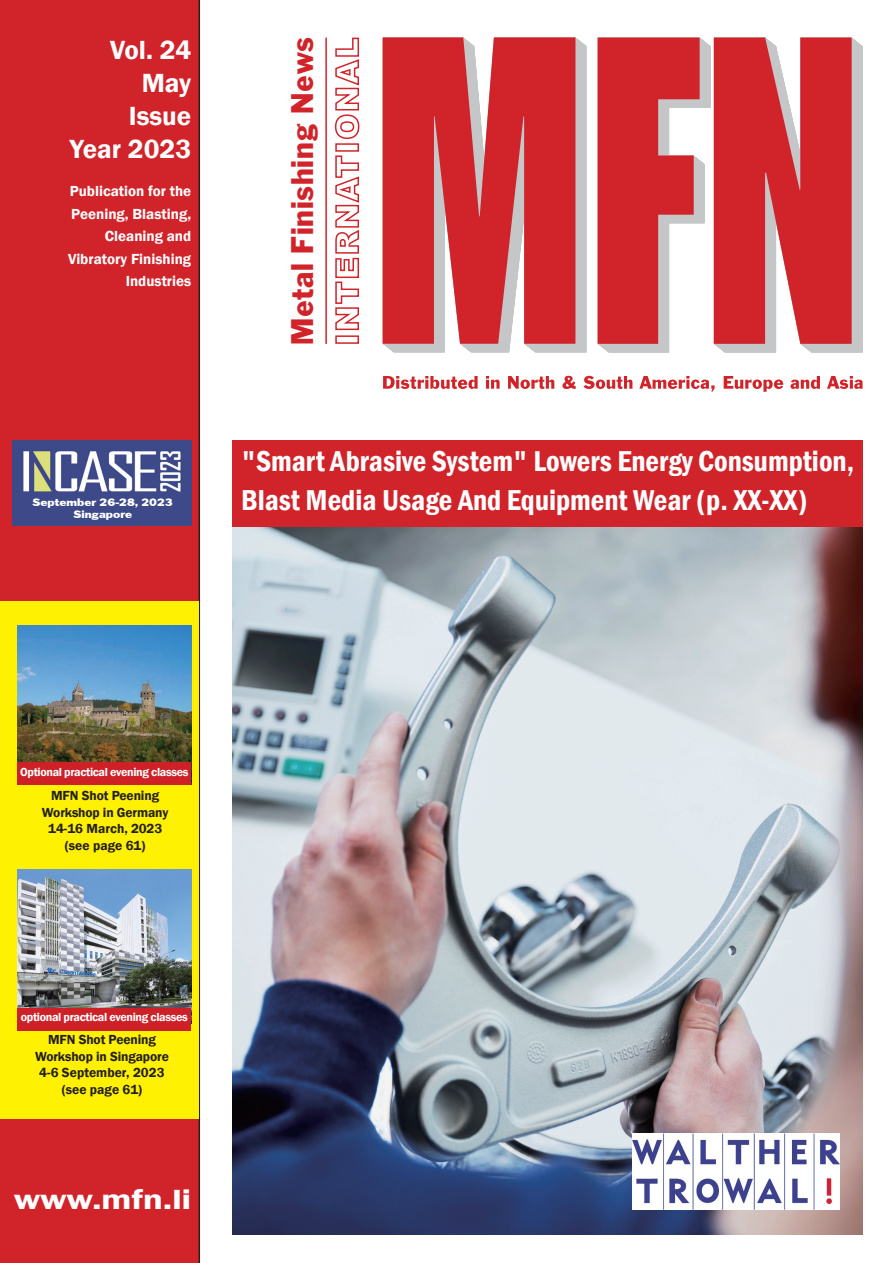
<style>
.page{position:relative;width:893px;height:1263px;background:#fff}
.page>*{position:absolute;margin:0;border:0;box-sizing:border-box;transform-origin:0 0}
.t1{font:31.05px "Franklin ATFBQ Regular";letter-spacing:.025em;color:#d1232a}
.t2{font:600 condensed 29.55px/39px "Franklin Gothic";color:#fff}
.t3{font:600 28.5px "Franklin Gothic";letter-spacing:-.01em;color:#fff;scale:1.3 1}
.t4{font:600 27px/33px "Franklin Gothic";color:#fff;text-align:right}
.t5{font:600 15px/22.5px "Franklin Gothic";color:#fff;text-align:right}
.t6{font:600 13.5px/16.5px "Franklin Gothic";letter-spacing:-.01em;color:#231f20;text-align:center}
.t7{font:600 12px "Franklin Gothic";letter-spacing:-.03em;color:#fff}
.t8{font:10.5px/12px "Franklin ATFBQ Wide";color:#fff;text-align:center}
</style>
<div class="page">
<img style="left:233px;top:526px;width:630px;height:708px">
<div style="left:0;top:0;width:200px;height:1263px;background:#d1232a"></div>
<svg style="left:383px;top:376px;width:95px;height:13px"></svg>
<svg style="left:486px;top:376px;width:14px;height:13px"></svg>
<svg style="left:508px;top:376px;width:46px;height:13px"></svg>
<svg style="left:562px;top:376px;width:14px;height:13px"></svg>
<svg style="left:583px;top:376px;width:49px;height:13px"></svg>
<svg style="left:639px;top:376px;width:76px;height:16px"></svg>
<svg style="left:724px;top:376px;width:59px;height:16px"></svg>
<svg style="left:790px;top:376px;width:30px;height:13px"></svg>
<svg style="left:827px;top:376px;width:36px;height:13px"></svg>
<svg style="left:598px;top:38px;width:265px;height:314px;background:#d5595e"></svg>
<svg style="left:383px;top:37px;width:192px;height:307px;background:#d23e44"></svg>
<hr style="left:325px;top:38px;width:2px;height:306px;background:#d1232a">
<div style="left:335px;top:335px;width:24px;height:9px;border:2px solid #d1232a"></div>
<svg style="left:335px;top:155px;width:24px;height:176px"></svg>
<div style="left:335px;top:143px;width:24px;height:9px;border:2px solid #d1232a"></div>
<svg style="left:334px;top:37px;width:26px;height:102px"></svg>
<hr style="left:199px;top:0;width:1px;height:1263px;background:#231f20">
<div style="left:0;top:601px;width:199px;height:517px;background:#fff101"></div>
<img style="left:17px;top:625px;width:174px;height:137px">
<div style="left:17px;top:762px;width:174px;height:22px;background:#cd2027"></div>
<img style="left:17px;top:870px;width:174px;height:138px">
<div style="left:17px;top:1008px;width:174px;height:22px;background:#cd2027"></div>
<img style="left:13px;top:440px;width:178px;height:85px">
<div style="left:233px;top:440px;width:630px;height:86px;background:#d1232a"></div>
<img style="left:632px;top:1134px;width:208px;height:76px">
<h3 class="t4" style="left:70px;top:34px;width:123px">Vol. 24<br>May<br>Issue<br>Year 2023</h3>
<h1 class="t1" style="left:285px;top:345px;width:310px;rotate:-90deg">Metal Finishing News</h1>
<p class="t5" style="left:68px;top:180px;width:125px">Publication for the<br>Peening, Blasting,<br>Cleaning and<br>Vibratory Finishing<br>Industries</p>
<p class="t8" style="left:33px;top:496px;width:142px">September 26-28, 2023<br>Singapore</p>
<h2 class="t2" style="left:241px;top:442px;width:615px">"Smart Abrasive System" Lowers Energy Consumption,<br>Blast Media Usage And Equipment Wear (p. XX-XX)</h2>
<p class="t7" style="left:20px;top:764px;width:170px">Optional practical evening classes</p>
<p class="t6" style="left:42px;top:788px;width:128px">MFN Shot Peening<br>Workshop in Germany<br>14-16 March, 2023 (see page 61)</p>
<p class="t7" style="left:21px;top:1009px;width:168px">optional practical evening classes</p>
<p class="t6" style="left:35px;top:1031px;width:135px">MFN Shot Peening<br>Workshop in Singapore<br>4-6 September, 2023 (see page 61)</p>
<h3 class="t3" style="left:14px;top:1181px;width:138px">www.mfn.li</h3>
</div>
